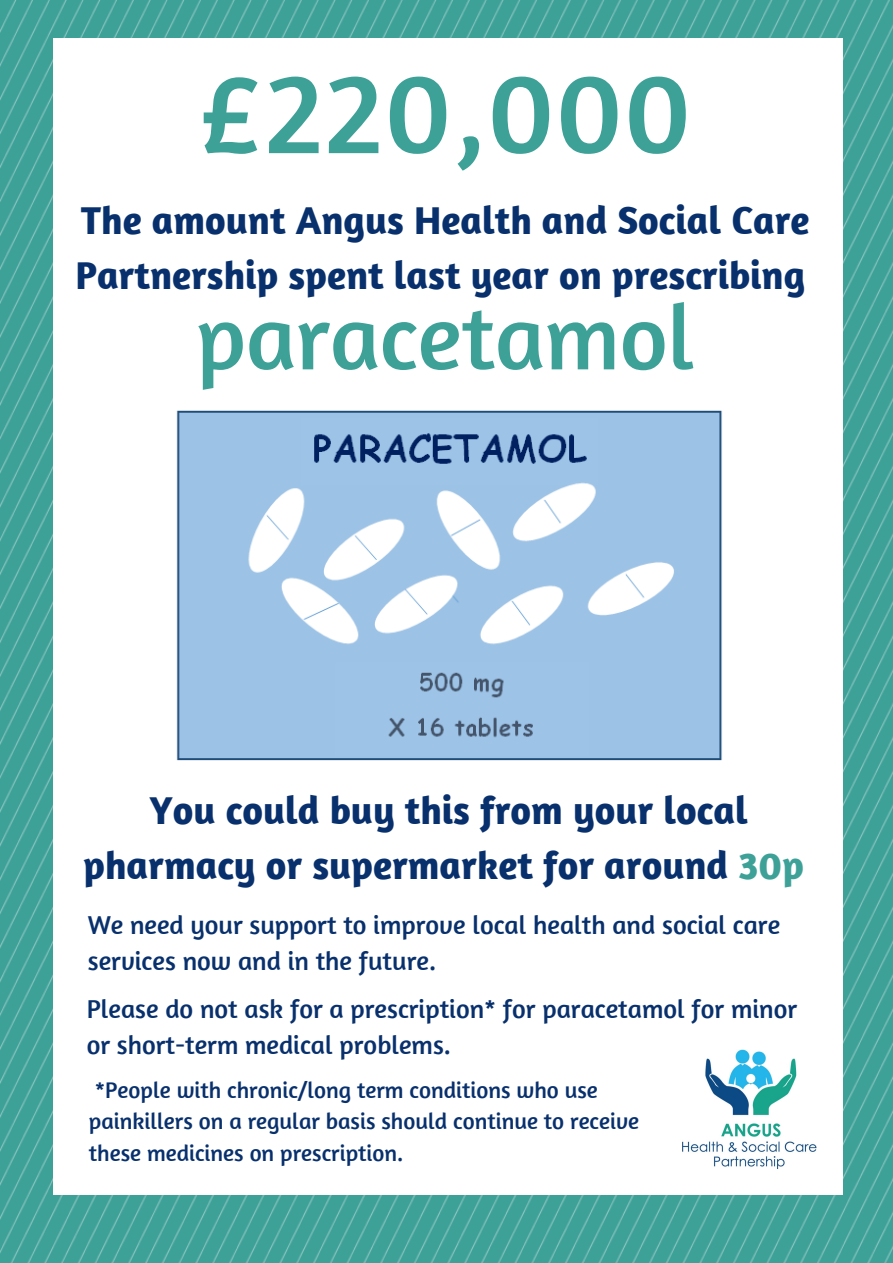
<style>
.page{position:relative;width:893px;height:1263px;background:#fff}
.page>*{position:absolute;margin:0;border:0;box-sizing:border-box;transform-origin:0 0}
.t1{font:119.25px "Amaranth";letter-spacing:.01em;color:#3ea198}
.t2{font:92.7px "Amaranth";color:#3ea198}
.t3{font:700 39.75px/55.2px "Amaranth";color:#08306d}
.t4{font:26.55px/36px "Amaranth";color:#08306d}
.t5{font:23.25px/31.5px "Amaranth";color:#08306d}
.s1{color:#3ea198}
</style>
<div class="page">
<img style="left:0;top:0;width:893px;height:1263px">
<div style="left:53px;top:38px;width:789px;height:1157px;background:#fff"></div>
<img style="left:682px;top:1049px;width:134px;height:120px">
<img style="left:176px;top:410px;width:546px;height:351px">
<h1 class="t1" style="left:197px;top:37px;width:496px">£220,000</h1>
<h3 class="t3" style="left:75px;top:192px;width:736px">The amount Angus Health and Social Care<br>Partnership spent last year on prescribing</h3>
<h2 class="t2" style="left:196px;top:279px;width:500px">paracetamol</h2>
<h3 class="t3" style="left:83px;top:782px;width:722px;text-align:center">You could buy this from your local pharmacy or supermarket for around <span class="s1">30p</span></h3>
<p class="t4" style="left:88px;top:906px;width:694px">We need your support to improve local health and social care services now and in the future.</p>
<p class="t4" style="left:87px;top:990px;width:712px">Please do not ask for a prescription* for paracetamol for minor or short-term medical problems.</p>
<p class="t5" style="left:89px;top:1073px;width:552px">*People with chronic/long term conditions who use painkillers on a regular basis should continue to receive these medicines on prescription.</p>
</div>
